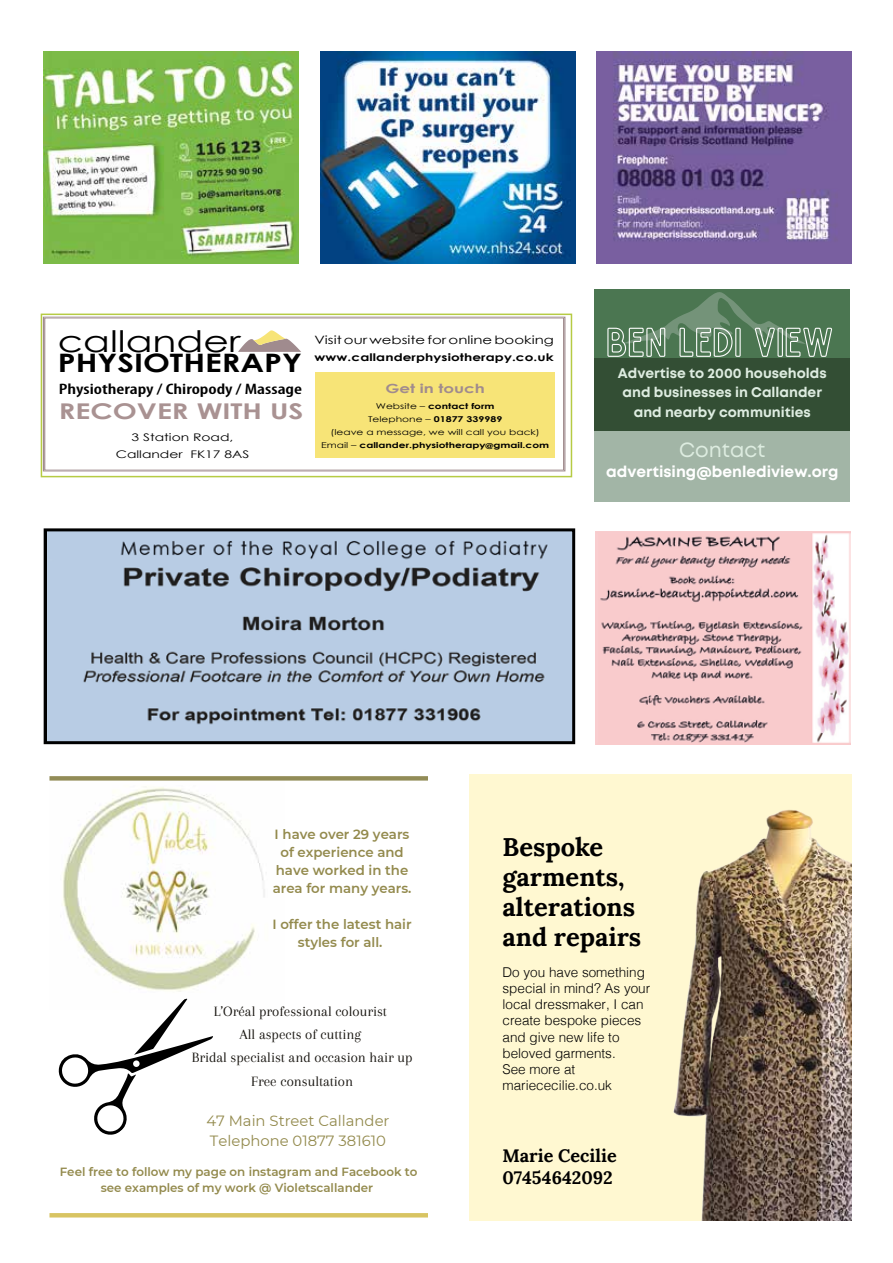
<style>
.page{position:relative;width:893px;height:1263px;background:#fff}
.page>*{position:absolute;margin:0;border:0;box-sizing:border-box;transform-origin:0 0}
.t1{font:29.7px "Century Gothic";color:#000;scale:1.32 1}
.t2{font:25.5px/30px "Lora";color:#000}
.t3{font:700 25.5px "Century Gothic";color:#000;scale:1.26 1}
.t4{font:700 21.75px "Century Gothic";color:#a99292;scale:1.32 1}
.t5{font:20.55px "Mont";color:#ddece0}
.t6{font:18px/21.6px "Lora";color:#000}
.t7{font:700 15.45px "Mont";color:#fff}
.t8{font:600 condensed 15.15px "Myriad Pro";color:#000;scale:1.32 1}
.t9{font:14.85px/20px "Montserrat";color:#938a4d}
.t10{font:14.7px/23.4px "Arapey";color:#16130e;text-align:center}
.t11{font:700 13.95px/19.2px "Mont";color:#ddece0;text-align:center}
.t12{font:300 13.5px/16.2px "Helvetica";color:#000}
.t13{font:600 13.35px/18px "Montserrat";color:#938a4d;text-align:center}
.t14{font:700 12.6px "Century Gothic";color:#a08b8e;scale:1.32 1}
.t15{font:600 11.85px/15.8px "Montserrat";color:#938a4d;text-align:center}
.t16{font:11.4px "Century Gothic";color:#000;scale:1.3 1}
.t17{font:700 10.5px "Century Gothic";letter-spacing:.01em;color:#000;scale:1.3 1}
.t18{font:10.5px/16.8px "Century Gothic";color:#000;text-align:center;scale:1.32 1}
.t19{font:8.1px/12.9px "Century Gothic";color:#000;text-align:center;scale:1.32 1}
.s1{font-weight:700}
</style>
<div class="page">
<svg style="left:44px;top:317px;width:521px;height:154px"></svg>
<div style="left:316px;top:373px;width:239px;height:85px;background:#f7e477"></div>
<svg style="left:238px;top:330px;width:63px;height:22px"></svg>
<div style="left:41px;top:314px;width:531px;height:163px;border:2px solid #b6cb44"></div>
<img style="left:48px;top:532px;width:523px;height:208px">
<div style="left:44px;top:528px;width:531px;height:216px;border:3px solid #000"></div>
<img style="left:44px;top:51px;width:255px;height:213px">
<img style="left:596px;top:51px;width:256px;height:213px">
<img style="left:320px;top:51px;width:255px;height:213px">
<img style="left:595px;top:531px;width:255px;height:213px">
<div style="left:469px;top:774px;width:383px;height:447px;background:#fff8d1"></div>
<img style="left:673px;top:810px;width:179px;height:411px">
<div style="left:595px;top:289px;width:255px;height:213px;background:#4b7651"></div>
<div style="left:595px;top:358px;width:255px;height:73px;background:#334e34"></div>
<div style="left:595px;top:431px;width:255px;height:71px;background:#a2b5a6"></div>
<svg style="left:607px;top:292px;width:225px;height:65px"></svg>
<img style="left:49px;top:780px;width:235px;height:212px">
<svg style="left:49px;top:776px;width:379px;height:4px;background:#96905d"></svg>
<hr style="left:49px;top:1213px;width:379px;height:4px;background:#d8c462">
<svg style="left:58px;top:998px;width:155px;height:137px"></svg>
<h1 class="t1" style="left:58px;top:320px;width:140px">callander</h1>
<h2 class="t3" style="left:58px;top:344px;width:195px">PHYSIOTHERAPY</h2>
<p class="t16" style="left:314px;top:332px;width:186px">Visit our website for online booking</p>
<p class="t17" style="left:314px;top:349px;width:186px">www.callanderphysiotherapy.co.uk</p>
<p class="t8" style="left:59px;top:380px;width:186px">Physiotherapy / Chiropody / Massage</p>
<h3 class="t4" style="left:59px;top:394px;width:187px">RECOVER WITH US</h3>
<p class="t18" style="left:116px;top:429px;width:103px">3 Station Road,<br>Callander FK17 8AS</p>
<p class="t14" style="left:385px;top:379px;width:77px">Get in touch</p>
<p class="t19" style="left:321px;top:399px;width:174px">Website – <span class="s1">contact form<br></span>Telephone – <span class="s1">01877 339989<br></span>(leave a message, we will call you back)<br>Email – <span class="s1">callander.physiotherapy@gmail.com</span></p>
<p class="t11" style="left:618px;top:364px;width:210px">Advertise to 2000 households and businesses in Callander and nearby communities</p>
<h3 class="t5" style="left:679px;top:437px;width:88px">Contact</h3>
<p class="t7" style="left:606px;top:462px;width:234px">advertising@benlediview.org</p>
<p class="t13" style="left:273px;top:824px;width:140px">I have over 29 years of experience and have worked in the area for many years.</p>
<p class="t13" style="left:272px;top:914px;width:141px">I offer the latest hair styles for all.</p>
<p class="t10" style="left:214px;top:999px;width:175px">L’Oréal professional colourist</p>
<p class="t10" style="left:192px;top:1046px;width:222px">Bridal specialist and occasion hair up<br>Free consultation</p>
<p class="t10" style="left:239px;top:1022px;width:123px">All aspects of cutting</p>
<p class="t9" style="left:206px;top:1110px;width:185px">47 Main Street Callander<br>Telephone 01877 381610</p>
<p class="t15" style="left:60px;top:1163px;width:359px">Feel free to follow my page on instagram and Facebook to see examples of my work @ Violetscallander</p>
<h2 class="t2" style="left:502px;top:830px;width:140px">Bespoke garments, alterations and repairs</h2>
<p class="t12" style="left:502px;top:963px;width:149px">Do you have something special in mind? As your local dressmaker, I can create bespoke pieces and give new life to beloved garments.<br>See more at mariececilie.co.uk</p>
<h3 class="t6" style="left:502px;top:1144px;width:116px">Marie Cecilie<br>07454642092</h3>
</div>
